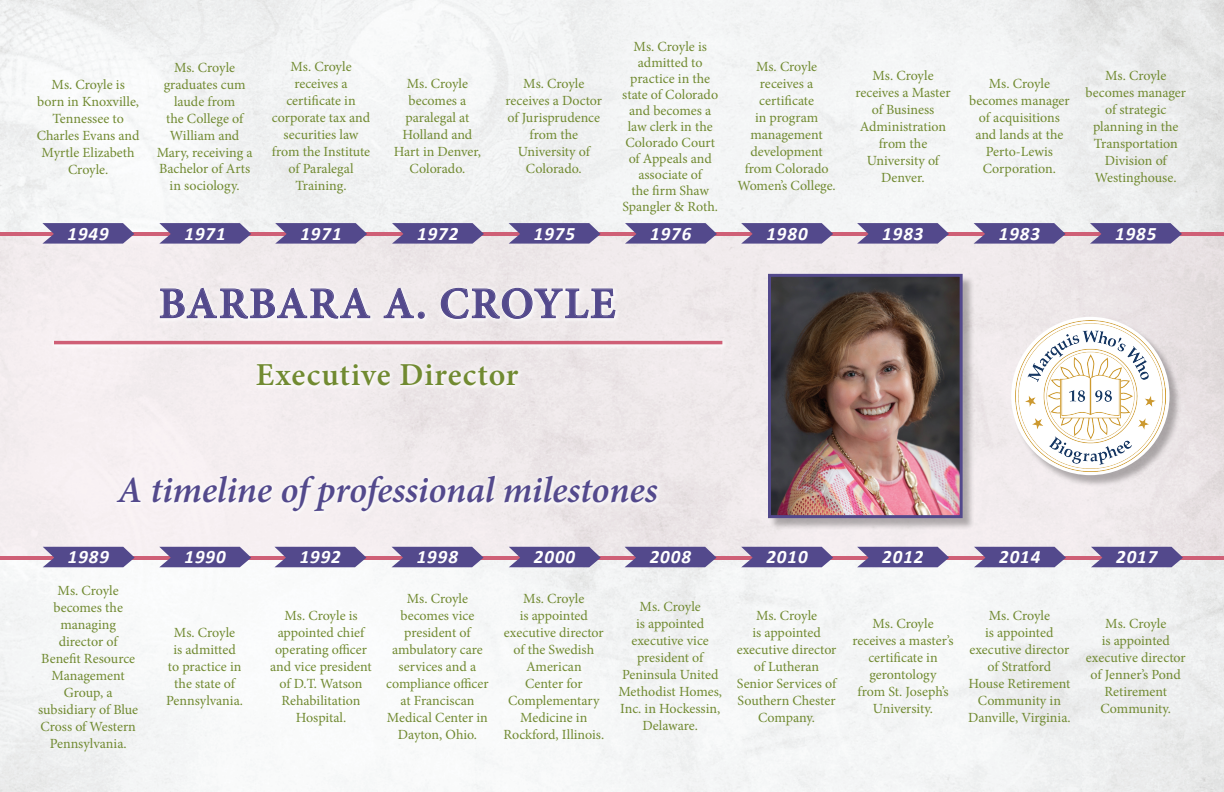
<style>
.page{position:relative;width:1224px;height:792px;background:#fff}
.page>*{position:absolute;margin:0;border:0;box-sizing:border-box;transform-origin:0 0}
.t1{font:600 44px "Minion Pro";letter-spacing:.04em;color:#53498c}
.t2{font:italic 600 37.1px "Minion Pro";letter-spacing:-.005em;color:#53498c}
.t3{font:600 32px "Minion Pro";letter-spacing:.03em;color:#718a31}
.t4{font:italic 700 18.9px "Calibri";letter-spacing:.05em;color:#fff}
.t5{font:14px/17px "Minion Pro";color:#718a31;text-align:center}
</style>
<div class="page">
<svg style="left:0;top:236px;width:1224px;height:320px;fill:#f1ebed"></svg>
<hr style="left:0;top:556px;width:1224px;height:4px;background:#cf5f76">
<hr style="left:0;top:232px;width:1224px;height:4px;background:#cf5f76">
<svg style="left:159px;top:223px;width:92px;height:21px;background:#695d97"></svg>
<svg style="left:42px;top:223px;width:92px;height:21px;background:#695e98"></svg>
<svg style="left:159px;top:547px;width:92px;height:20px;background:#665a96"></svg>
<svg style="left:43px;top:547px;width:92px;height:20px;background:#665a95"></svg>
<svg style="left:275px;top:223px;width:92px;height:21px;background:#685d97"></svg>
<svg style="left:274px;top:547px;width:92px;height:20px;background:#665a95"></svg>
<svg style="left:392px;top:223px;width:92px;height:21px;background:#685d97"></svg>
<svg style="left:392px;top:547px;width:92px;height:20px;background:#655a95"></svg>
<svg style="left:509px;top:223px;width:92px;height:21px;background:#685d97"></svg>
<svg style="left:509px;top:547px;width:92px;height:20px;background:#655994"></svg>
<svg style="left:625px;top:223px;width:92px;height:21px;background:#695d97"></svg>
<svg style="left:625px;top:547px;width:92px;height:20px;background:#655995"></svg>
<svg style="left:741px;top:223px;width:92px;height:21px;background:#695d97"></svg>
<svg style="left:741px;top:547px;width:92px;height:20px;background:#665a95"></svg>
<svg style="left:857px;top:223px;width:92px;height:21px;background:#695d97"></svg>
<svg style="left:857px;top:547px;width:92px;height:20px;background:#665a95"></svg>
<svg style="left:974px;top:223px;width:92px;height:21px;background:#685d97"></svg>
<svg style="left:974px;top:547px;width:92px;height:20px;background:#655a95"></svg>
<svg style="left:1090px;top:223px;width:92px;height:21px;background:#685c96"></svg>
<svg style="left:1091px;top:547px;width:92px;height:20px;background:#655994"></svg>
<div style="left:156px;top:284px;width:465px;height:41px;background:#f1ebed"></div>
<svg style="left:159px;top:287px;width:212px;height:32px"></svg>
<svg style="left:383px;top:287px;width:31px;height:32px"></svg>
<div style="left:418px;top:312px;width:7px;height:7px;border:1px solid #53498c;border-radius:50%"></div>
<svg style="left:440px;top:287px;width:176px;height:32px"></svg>
<div style="left:253px;top:361px;width:271px;height:31px;background:#f4eff1"></div>
<div style="left:113px;top:472px;width:550px;height:45px;background:#f6f0f2"></div>
<div style="left:1013px;top:318px;width:169px;height:170px;background:#231f20;opacity:.33"></div>
<svg style="left:1011px;top:317px;width:159px;height:158px"></svg>
<img style="left:1015px;top:321px;width:151px;height:150px">
<div style="left:769px;top:275px;width:206px;height:256px;background:#231f20;opacity:.33"></div>
<img style="left:766px;top:272px;width:198px;height:248px">
<div style="left:50px;top:338px;width:678px;height:13px;background:#fff;opacity:.75"></div>
<hr style="left:54px;top:341px;width:668px;height:3px;background:#cf5f76">
<p class="t5" style="left:37px;top:76px;width:104px">Ms. Croyle is born in Knoxville,<br>Tennessee to<br>Charles Evans and<br>Myrtle Elizabeth<br>Croyle.</p>
<h3 class="t4" style="left:68px;top:222px;width:43px">1949</h3>
<p class="t5" style="left:157px;top:59px;width:97px">Ms. Croyle graduates cum laude from<br>the College of<br>William and<br>Mary, receiving a<br>Bachelor of Arts in sociology.</p>
<h3 class="t4" style="left:185px;top:222px;width:43px">1971</h3>
<p class="t5" style="left:272px;top:59px;width:100px">Ms. Croyle receives a certificate in corporate tax and securities law from the Institute of Paralegal<br>Training.</p>
<h3 class="t4" style="left:300px;top:222px;width:43px">1971</h3>
<p class="t5" style="left:394px;top:76px;width:89px">Ms. Croyle becomes a paralegal at<br>Holland and<br>Hart in Denver,<br>Colorado.</p>
<p class="t5" style="left:506px;top:76px;width:98px">Ms. Croyle receives a Doctor of Jurisprudence from the<br>University of<br>Colorado.</p>
<h3 class="t4" style="left:417px;top:222px;width:43px">1972</h3>
<h3 class="t4" style="left:534px;top:222px;width:43px">1975</h3>
<p class="t5" style="left:622px;top:38px;width:97px;line-height:16px">Ms. Croyle is admitted to practice in the state of Colorado and becomes a law clerk in the<br>Colorado Court of Appeals and associate of<br>the firm Shaw<br>Spangler &amp; Roth.</p>
<h3 class="t4" style="left:650px;top:222px;width:43px">1976</h3>
<h1 class="t1" style="left:159px;top:273px;width:458px">BARBARA A. CROYLE</h1>
<h3 class="t3" style="left:256px;top:352px;width:264px">Executive Director</h3>
<p class="t5" style="left:737px;top:58px;width:100px">Ms. Croyle receives a certificate<br>in program management development from Colorado<br>Women’s College.</p>
<h3 class="t4" style="left:766px;top:222px;width:43px">1980</h3>
<p class="t5" style="left:855px;top:67px;width:97px">Ms. Croyle receives a Master of Business<br>Administration from the<br>University of<br>Denver.</p>
<h3 class="t4" style="left:882px;top:222px;width:43px">1983</h3>
<p class="t5" style="left:969px;top:75px;width:102px">Ms. Croyle becomes manager of acquisitions and lands at the<br>Perto-Lewis<br>Corporation.</p>
<p class="t5" style="left:1086px;top:67px;width:102px">Ms. Croyle becomes manager of strategic planning in the<br>Transportation<br>Division of<br>Westinghouse.</p>
<h3 class="t4" style="left:999px;top:222px;width:43px">1983</h3>
<h3 class="t4" style="left:1115px;top:222px;width:43px">1985</h3>
<h2 class="t2" style="left:117px;top:464px;width:542px">A timeline of professional milestones</h2>
<h3 class="t4" style="left:68px;top:545px;width:43px">1989</h3>
<p class="t5" style="left:38px;top:582px;width:102px">Ms. Croyle becomes the managing director of<br>Benefit Resource<br>Management<br>Group, a subsidiary of Blue<br>Cross of Western<br>Pennsylvania.</p>
<h3 class="t4" style="left:184px;top:545px;width:43px">1990</h3>
<p class="t5" style="left:166px;top:624px;width:78px">Ms. Croyle<br>is admitted to practice in the state of<br>Pennsylvania.</p>
<h3 class="t4" style="left:300px;top:545px;width:43px">1992</h3>
<p class="t5" style="left:270px;top:607px;width:103px">Ms. Croyle is appointed chief operating officer and vice president of D.T. Watson<br>Rehabilitation<br>Hospital.</p>
<h3 class="t4" style="left:417px;top:545px;width:43px">1998</h3>
<h3 class="t4" style="left:534px;top:545px;width:43px">2000</h3>
<p class="t5" style="left:386px;top:590px;width:104px">Ms. Croyle becomes vice president of ambulatory care services and a compliance officer at Franciscan<br>Medical Center in<br>Dayton, Ohio.</p>
<p class="t5" style="left:503px;top:590px;width:102px">Ms. Croyle<br>is appointed executive director of the Swedish<br>American<br>Center for<br>Complementary<br>Medicine in<br>Rockford, Illinois.</p>
<h3 class="t4" style="left:650px;top:545px;width:43px">2008</h3>
<p class="t5" style="left:618px;top:598px;width:105px">Ms. Croyle<br>is appointed executive vice president of<br>Peninsula United<br>Methodist Homes,<br>Inc. in Hockessin,<br>Delaware.</p>
<h3 class="t4" style="left:766px;top:545px;width:43px">2010</h3>
<h3 class="t4" style="left:882px;top:545px;width:43px">2012</h3>
<h3 class="t4" style="left:999px;top:545px;width:43px">2014</h3>
<p class="t5" style="left:737px;top:607px;width:101px">Ms. Croyle<br>is appointed executive director of Lutheran<br>Senior Services of<br>Southern Chester<br>Company.</p>
<p class="t5" style="left:852px;top:615px;width:103px">Ms. Croyle receives a master’s certificate in gerontology<br>from St. Joseph’s<br>University.</p>
<p class="t5" style="left:968px;top:607px;width:104px">Ms. Croyle<br>is appointed executive director of Stratford<br>House Retirement<br>Community in<br>Danville, Virginia.</p>
<h3 class="t4" style="left:1116px;top:545px;width:43px">2017</h3>
<p class="t5" style="left:1086px;top:615px;width:101px">Ms. Croyle<br>is appointed executive director of Jenner’s Pond<br>Retirement<br>Community.</p>
</div>
